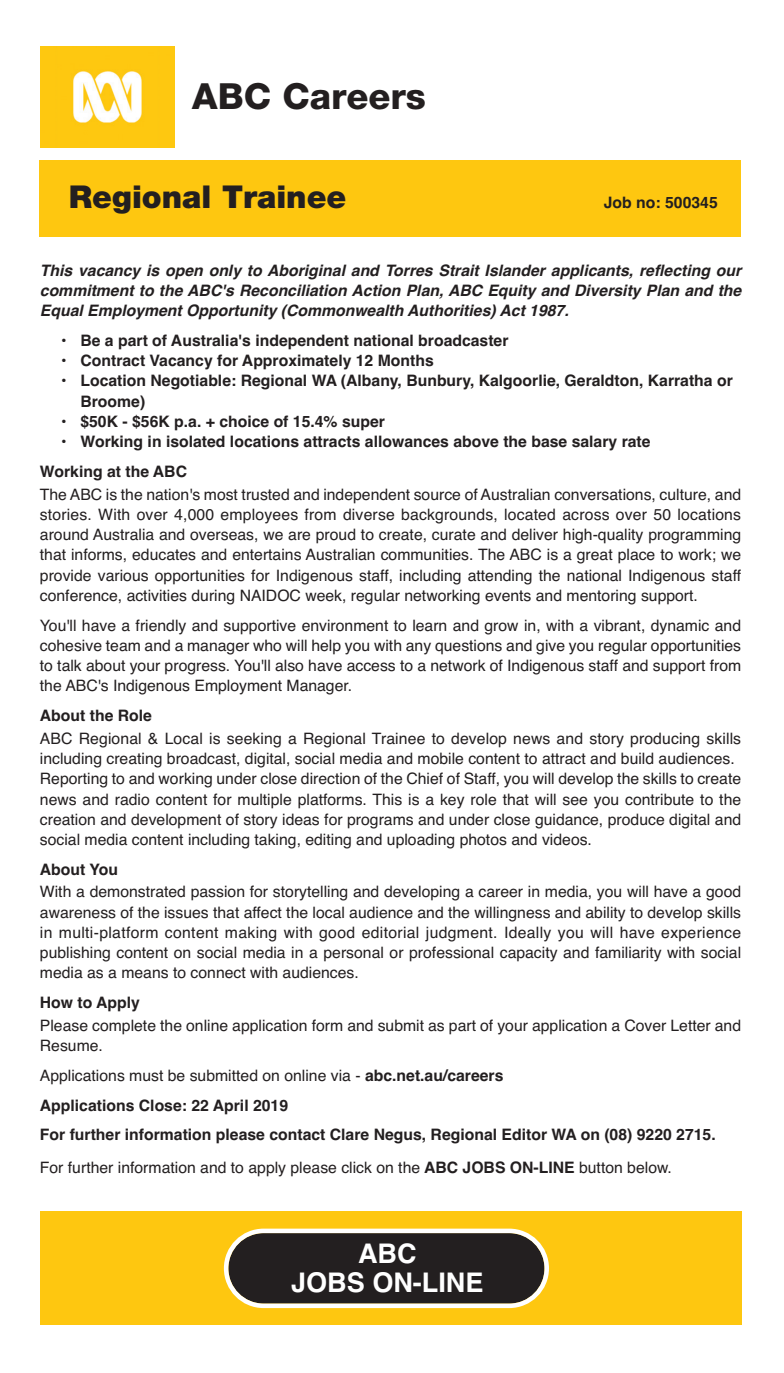
<style>
.page{position:relative;width:784px;height:1373px;background:#fff}
.page>*{position:absolute;margin:0;border:0;box-sizing:border-box;transform-origin:0 0}
.t1{font:800 36px "Helvetica Neue LT Std";color:#231f20}
.t2{font:900 31.5px "Helvetica Neue LT Std";color:#231f20}
.t3{font:700 27px/29.2px "Helvetica";color:#fff;text-align:center}
.t4{font:15.75px/20.2px "Helvetica";color:#231f20;text-align:justify}
.t5{font:700 15.75px/29.9px "Helvetica";color:#231f20}
.t6{font:italic 700 15.75px/20.2px "Helvetica";color:#231f20;text-align:justify}
.s1{font-weight:400}
.s2{font-weight:700}
</style>
<div class="page">
<div style="left:40px;top:1211px;width:701px;height:113px;background:#fec710"></div>
<svg style="left:224px;top:1228px;width:324px;height:80px;background:#4b4439"></svg>
<div style="left:39px;top:160px;width:701px;height:77px;background:#fec710"></div>
<img style="left:40px;top:47px;width:134px;height:100px">
<h1 class="t1" style="left:192px;top:75px;width:235px">ABC Careers</h1>
<h2 class="t2" style="left:69px;top:179px;width:279px">Regional Trainee</h2>
<p class="t5" style="left:603px;top:188px;width:115px">Job no: 500345</p>
<p class="t6" style="left:40px;top:261px;width:702px">This vacancy is open only to Aboriginal and Torres Strait Islander applicants, reflecting our commitment to the ABC's Reconciliation Action Plan, ABC Equity and Diversity Plan and the Equal Employment Opportunity (Commonwealth Authorities) Act 1987.</p>
<p class="t5" style="left:61px;top:327px;width:448px">• Be a part of Australia's independent national broadcaster</p>
<p class="t5" style="left:61px;top:347px;width:374px">• Contract Vacancy for Approximately 12 Months</p>
<p class="t5" style="left:80px;top:372px;width:653px;line-height:20.2px;text-indent:-19px">• Location Negotiable: Regional WA (Albany, Bunbury, Kalgoorlie, Geraldton, Karratha or<br>Broome)</p>
<p class="t5" style="left:61px;top:408px;width:325px">• $50K - $56K p.a. + choice of 15.4% super</p>
<p class="t5" style="left:40px;top:428px;width:612px;text-indent:21px">• Working in isolated locations attracts allowances above the base salary rate<br>Working at the ABC</p>
<p class="t4" style="left:40px;top:485px;width:702px">The ABC is the nation's most trusted and independent source of Australian conversations, culture, and stories. With over 4,000 employees from diverse backgrounds, located across over 50 locations around Australia and overseas, we are proud to create, curate and deliver high-quality programming that informs, educates and entertains Australian communities. The ABC is a great place to work; we provide various opportunities for Indigenous staff, including attending the national Indigenous staff conference, activities during NAIDOC week, regular networking events and mentoring support.</p>
<p class="t4" style="left:40px;top:616px;width:702px">You'll have a friendly and supportive environment to learn and grow in, with a vibrant, dynamic and cohesive team and a manager who will help you with any questions and give you regular opportunities to talk about your progress. You'll also have access to a network of Indigenous staff and support from the ABC's Indigenous Employment Manager.</p>
<p class="t5" style="left:40px;top:702px;width:113px">About the Role</p>
<p class="t4" style="left:40px;top:729px;width:702px;text-align:left">ABC Regional &amp; Local is seeking a Regional Trainee to develop news and story producing skills including creating broadcast, digital, social media and mobile content to attract and build audiences.<br>Reporting to and working under close direction of the Chief of Staff, you will develop the skills to create news and radio content for multiple platforms. This is a key role that will see you contribute to the creation and development of story ideas for programs and under close guidance, produce digital and social media content including taking, editing and uploading photos and videos.</p>
<p class="t5" style="left:40px;top:856px;width:80px">About You</p>
<p class="t4" style="left:40px;top:883px;width:702px">With a demonstrated passion for storytelling and developing a career in media, you will have a good awareness of the issues that affect the local audience and the willingness and ability to develop skills in multi-platform content making with good editorial judgment. Ideally you will have experience publishing content on social media in a personal or professional capacity and familiarity with social media as a means to connect with audiences.</p>
<p class="t5" style="left:40px;top:989px;width:102px">How to Apply</p>
<p class="t4" style="left:40px;top:1016px;width:702px">Please complete the online application form and submit as part of your application a Cover Letter and<br>Resume.</p>
<p class="t5" style="left:40px;top:1062px;width:677px"><span class="s1">Applications must be submitted on online via -</span> abc.net.au/careers<br>Applications Close: 22 April 2019<br>For further information please contact Clare Negus, Regional Editor WA on (08) 9220 2715.</p>
<p class="t4" style="left:40px;top:1159px;width:633px">For further information and to apply please click on the <span class="s2">ABC JOBS ON-LINE</span> button below.</p>
<h3 class="t3" style="left:291px;top:1241px;width:194px">ABC<br>JOBS ON-LINE</h3>
</div>
